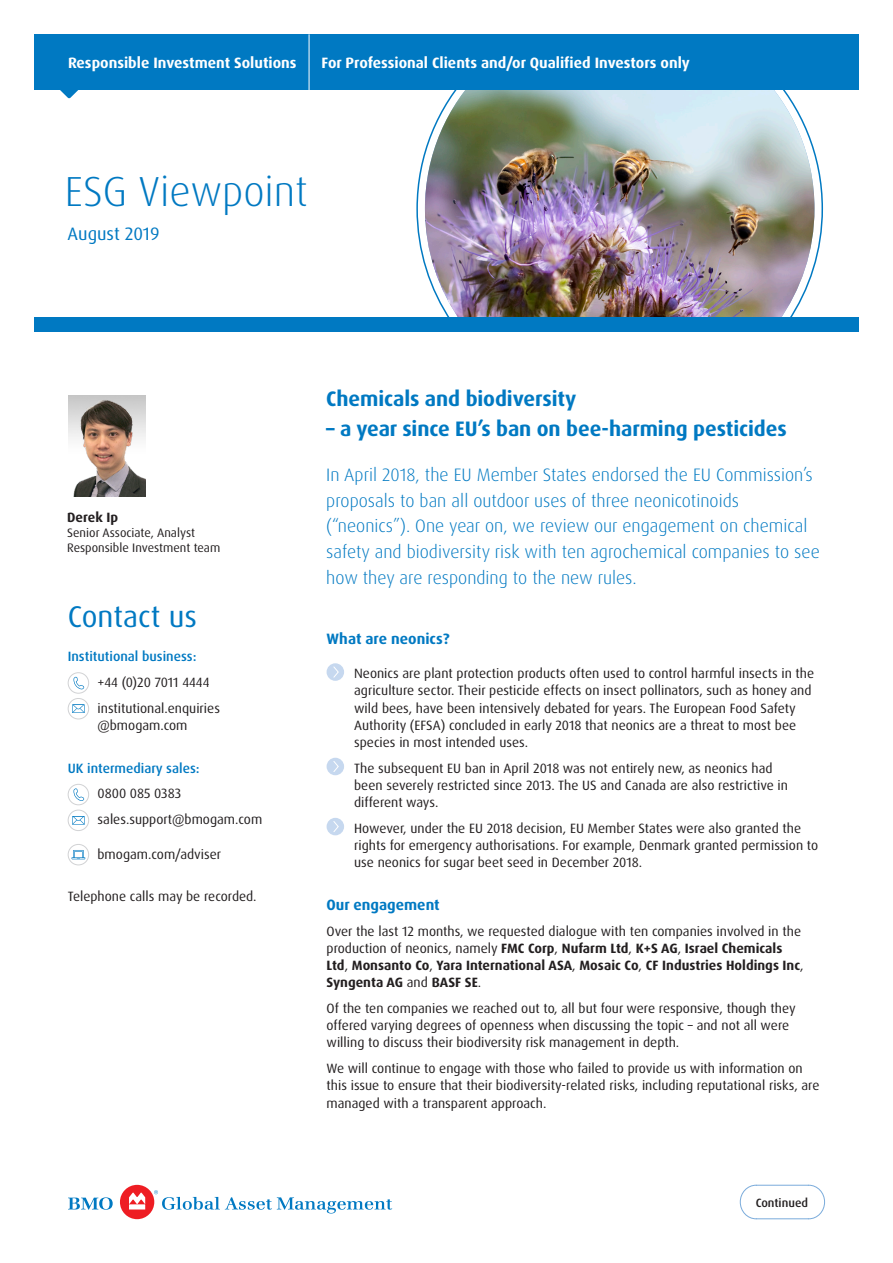
<style>
.page{position:relative;width:893px;height:1263px;background:#fff}
.page>*{position:absolute;margin:0;border:0;box-sizing:border-box;transform-origin:0 0}
.Title_28pt_blue{font:300 42px "Dax Pro";color:#0079c2}
.Contact_us{font:30px "Dax Pro";color:#0079c2}
.Title_28pt_blue-2{font:700 21px "Dax Pro";letter-spacing:-.005em;color:#0079c2}
.Heading_10pt_blue__2{font:300 18px/25.8px "Dax Pro";color:#0079c2}
.t1{font:18px "Dax Pro";color:#0079c2}
.Header_date{font:700 15px "Dax Pro";color:#fff}
.Heading_10pt_blue__2-2{font:700 15px "Dax Pro";color:#0079c2}
.Body_9pt__2mm{font:13.5px/17.1px "Dax Pro";color:#231f20}
.Body_9pt__2mm-2{font:700 13.5px/17.1px "Dax Pro";color:#231f20}
.Tel_fax_web{font:13.5px/17.1px "Dax Pro";color:#231f20}
.Contact_medium_blue{font:500 13.5px "Dax Pro";color:#0079c2}
.Quote_author{font:700 13.5px "Dax Pro";color:#231f20}
.Flowing_text_headlin{font:12.3px "Dax Pro";color:#231f20}
.Continued{font:500 12px "Dax Pro";color:#231f20}
.s1{font-weight:400}
</style>
<div class="page">
<svg style="left:416px;top:149px;width:408px;height:169px"></svg>
<img style="left:425px;top:90px;width:389px;height:228px">
<div style="left:34px;top:34px;width:825px;height:56px;background:#0079c2"></div>
<svg style="left:60px;top:90px;width:18px;height:8px"></svg>
<svg style="left:68px;top:1197px;width:45px;height:13px"></svg>
<div style="left:120px;top:1185px;width:34px;height:34px;background:#ee1d23;border-radius:50%"></div>
<svg style="left:129px;top:1192px;width:16px;height:17px"></svg>
<svg style="left:154px;top:1190px;width:238px;height:23px"></svg>
<svg style="left:739px;top:1184px;width:86px;height:35px"></svg>
<div style="left:34px;top:318px;width:825px;height:14px;background:#0079c2"></div>
<div style="left:327px;top:663px;width:17px;height:18px;background:#c6d8ef;border-radius:50%"></div>
<svg style="left:333px;top:666px;width:6px;height:12px"></svg>
<div style="left:327px;top:758px;width:17px;height:17px;background:#c6d8ef;border-radius:50%"></div>
<svg style="left:333px;top:761px;width:6px;height:11px"></svg>
<div style="left:327px;top:818px;width:17px;height:17px;background:#c6d8ef;border-radius:50%"></div>
<svg style="left:333px;top:821px;width:6px;height:11px"></svg>
<img style="left:68px;top:395px;width:77px;height:101px">
<div style="left:68px;top:672px;width:21px;height:22px;border:1px solid #d1d2d4;border-radius:50%"></div>
<svg style="left:74px;top:677px;width:10px;height:12px"></svg>
<div style="left:68px;top:698px;width:21px;height:21px;border:1px solid #d1d2d4;border-radius:50%"></div>
<svg style="left:72px;top:704px;width:13px;height:9px"></svg>
<div style="left:68px;top:784px;width:21px;height:21px;border:1px solid #d1d2d4;border-radius:50%"></div>
<svg style="left:74px;top:788px;width:10px;height:13px"></svg>
<div style="left:68px;top:810px;width:21px;height:21px;border:1px solid #d1d2d4;border-radius:50%"></div>
<svg style="left:72px;top:816px;width:13px;height:8px"></svg>
<div style="left:68px;top:844px;width:21px;height:21px;border:1px solid #d1d2d4;border-radius:50%"></div>
<svg style="left:72px;top:850px;width:13px;height:9px"></svg>
<hr style="left:309px;top:34px;width:1px;height:56px;background:#fff">
<p class="Header_date" style="left:68px;top:53px;width:230px">Responsible Investment Solutions</p>
<p class="Header_date" style="left:321px;top:53px;width:370px">For Professional Clients and/or Qualified Investors only</p>
<p class="Title_28pt_blue" style="left:65px;top:164px;width:244px">ESG Viewpoint</p>
<p class="t1" style="left:68px;top:223px;width:94px">August 2019</p>
<p class="Quote_author" style="left:67px;top:509px;width:52px">Derek Ip</p>
<p class="Flowing_text_headlin" style="left:67px;top:525px;width:129px">Senior Associate, Analyst</p>
<p class="Flowing_text_headlin" style="left:67px;top:540px;width:155px">Responsible Investment team</p>
<p class="Contact_us" style="left:68px;top:597px;width:131px">Contact us</p>
<p class="Contact_medium_blue" style="left:68px;top:648px;width:130px">Institutional business:</p>
<p class="Tel_fax_web" style="left:98px;top:674px;width:113px">+44 (0)20 7011 4444</p>
<p class="Tel_fax_web" style="left:98px;top:699px;width:124px">institutional.enquiries @bmogam.com</p>
<p class="Contact_medium_blue" style="left:68px;top:759px;width:133px">UK intermediary sales:</p>
<p class="Tel_fax_web" style="left:98px;top:785px;width:85px">0800 085 0383</p>
<p class="Tel_fax_web" style="left:98px;top:811px;width:166px">sales.support@bmogam.com</p>
<p class="Tel_fax_web" style="left:98px;top:845px;width:125px">bmogam.com/adviser</p>
<p class="Tel_fax_web" style="left:68px;top:888px;width:190px">Telephone calls may be recorded.</p>
<p class="Title_28pt_blue-2" style="left:326px;top:385px;width:252px">Chemicals and biodiversity</p>
<p class="Title_28pt_blue-2" style="left:326px;top:415px;width:462px">– a year since EU’s ban on bee-harming pesticides</p>
<p class="Heading_10pt_blue__2" style="left:326px;top:462px;width:495px">In April 2018, the EU Member States endorsed the EU Commission’s proposals to ban all outdoor uses of three neonicotinoids (“neonics”). One year on, we review our engagement on chemical safety and biodiversity risk with ten agrochemical companies to see how they are responding to the new rules.</p>
<p class="Heading_10pt_blue__2-2" style="left:327px;top:629px;width:124px">What are neonics?</p>
<p class="Body_9pt__2mm" style="left:354px;top:665px;width:462px">Neonics are plant protection products often used to control harmful insects in the agriculture sector. Their pesticide effects on insect pollinators, such as honey and wild bees, have been intensively debated for years. The European Food Safety Authority (EFSA) concluded in early 2018 that neonics are a threat to most bee species in most intended uses.</p>
<p class="Body_9pt__2mm" style="left:354px;top:759px;width:435px">The subsequent EU ban in April 2018 was not entirely new, as neonics had been severely restricted since 2013. The US and Canada are also restrictive in different ways.</p>
<p class="Body_9pt__2mm" style="left:354px;top:820px;width:466px">However, under the EU 2018 decision, EU Member States were also granted the rights for emergency authorisations. For example, Denmark granted permission to use neonics for sugar beet seed in December 2018.</p>
<p class="Heading_10pt_blue__2-2" style="left:327px;top:895px;width:115px">Our engagement</p>
<p class="Body_9pt__2mm-2" style="left:327px;top:923px;width:479px"><span class="s1">Over the last 12 months, we requested dialogue with ten companies involved in the production of neonics, namely</span> FMC Corp<span class="s1">,</span> Nufarm Ltd<span class="s1">,</span> K+S AG<span class="s1">,</span> Israel Chemicals Ltd<span class="s1">,</span> Monsanto Co<span class="s1">,</span> Yara International ASA<span class="s1">,</span> Mosaic Co<span class="s1">,</span> CF Industries Holdings Inc<span class="s1">, </span>Syngenta AG <span class="s1">and</span> BASF SE<span class="s1">.</span></p>
<p class="Body_9pt__2mm" style="left:327px;top:1000px;width:471px">Of the ten companies we reached out to, all but four were responsive, though they offered varying degrees of openness when discussing the topic – and not all were willing to discuss their biodiversity risk management in depth.</p>
<p class="Body_9pt__2mm" style="left:327px;top:1060px;width:494px">We will continue to engage with those who failed to provide us with information on this issue to ensure that their biodiversity-related risks, including reputational risks, are managed with a transparent approach.</p>
<p class="Continued" style="left:756px;top:1195px;width:54px">Continued</p>
</div>
